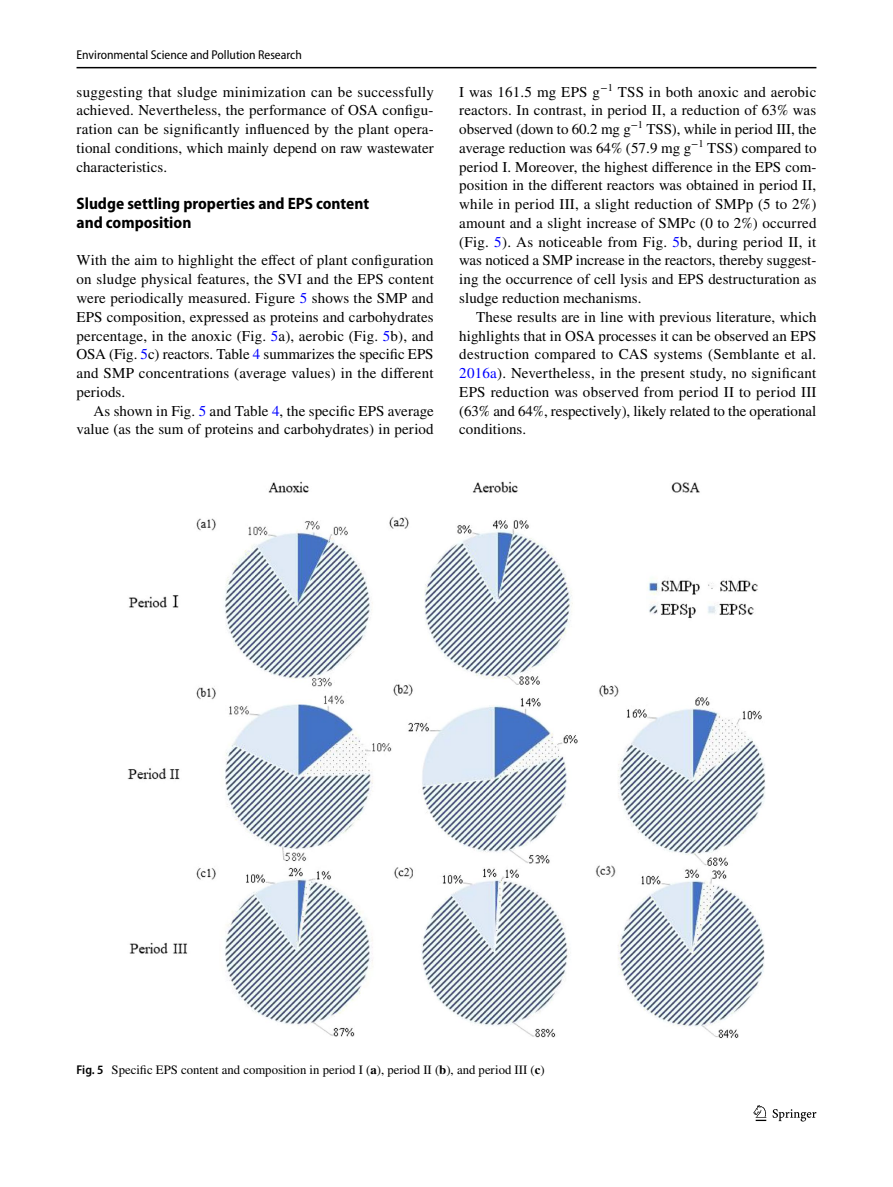
<style>
.page{position:relative;width:893px;height:1187px;background:#fff}
.page>*{position:absolute;margin:0;border:0;box-sizing:border-box;transform-origin:0 0}
.t1{font:700 semi-condensed 16.5px/18.8px "Myriad Pro";color:#000}
.t2{font:15px/18.8px "STIX";letter-spacing:.005em;color:#000;text-align:justify}
.t3{font:12.75px "STIX";color:#000}
.t4{font:semi-condensed 12.75px "Myriad Pro";color:#000}
.s1{color:#00f}
.s2{font-family:"Myriad Pro";font-weight:600;font-stretch:semi-condensed}
.s3{font-weight:700}
</style>
<div class="page">
<hr style="left:77px;top:67px;width:739px;height:1px;background:#000">
<svg style="left:753px;top:1105px;width:13px;height:15px"></svg>
<svg style="left:773px;top:1109px;width:43px;height:12px"></svg>
<img style="left:128px;top:481px;width:637px;height:557px">
<p class="t4" style="left:77px;top:48px;width:227px">Environmental Science and Pollution Research</p>
<p class="t2" style="left:77px;top:83px;width:359px">suggesting that sludge minimization can be successfully achieved. Nevertheless, the performance of OSA configu&shy;ration can be significantly influenced by the plant opera&shy;tional conditions, which mainly depend on raw wastewater characteristics.</p>
<p class="t1" style="left:77px;top:194px;width:294px">Sludge settling properties and EPS content and composition</p>
<p class="t2" style="left:77px;top:252px;width:359px">With the aim to highlight the effect of plant configuration on sludge physical features, the SVI and the EPS content were periodically measured. Figure <span class="s1">5</span> shows the SMP and EPS composition, expressed as proteins and carbohydrates percentage, in the anoxic (Fig. <span class="s1">5</span>a), aerobic (Fig. <span class="s1">5</span>b), and OSA (Fig. <span class="s1">5</span>c) reactors. Table <span class="s1">4</span> summarizes the specific EPS and SMP concentrations (average values) in the different periods.</p>
<p class="t2" style="left:77px;top:402px;width:359px;text-align:right">As shown in Fig. <span class="s1">5</span> and Table <span class="s1">4</span>, the specific EPS average value (as the sum of proteins and carbohydrates) in period</p>
<p class="t2" style="left:459px;top:83px;width:359px">I was 161.5 mg EPS g<sup>−1</sup> TSS in both anoxic and aerobic reactors. In contrast, in period II, a reduction of 63% was observed (down to 60.2 mg g<sup>−1</sup> TSS), while in period III, the average reduction was 64% (57.9 mg g<sup>−1</sup> TSS) compared to period I. Moreover, the highest difference in the EPS com&shy;position in the different reactors was obtained in period II, while in period III, a slight reduction of SMPp (5 to 2%) amount and a slight increase of SMPc (0 to 2%) occurred (Fig. <span class="s1">5</span>). As noticeable from Fig. <span class="s1">5</span>b, during period II, it was noticed a SMP increase in the reactors, thereby suggest&shy;ing the occurrence of cell lysis and EPS destructuration as sludge reduction mechanisms.</p>
<p class="t2" style="left:459px;top:308px;width:359px;text-indent:17px">These results are in line with previous literature, which highlights that in OSA processes it can be observed an EPS destruction compared to CAS systems (Semblante et al.<br><span class="s1">2016a</span>). Nevertheless, in the present study, no significant EPS reduction was observed from period II to period III (63% and 64%, respectively), likely related to the operational conditions.</p>
<p class="t3" style="left:77px;top:1060px;width:470px"><span class="s2">Fig. 5</span> Specific EPS content and composition in period I (<span class="s3">a</span>), period II (<span class="s3">b</span>), and period III (<span class="s3">c</span>)</p>
</div>
